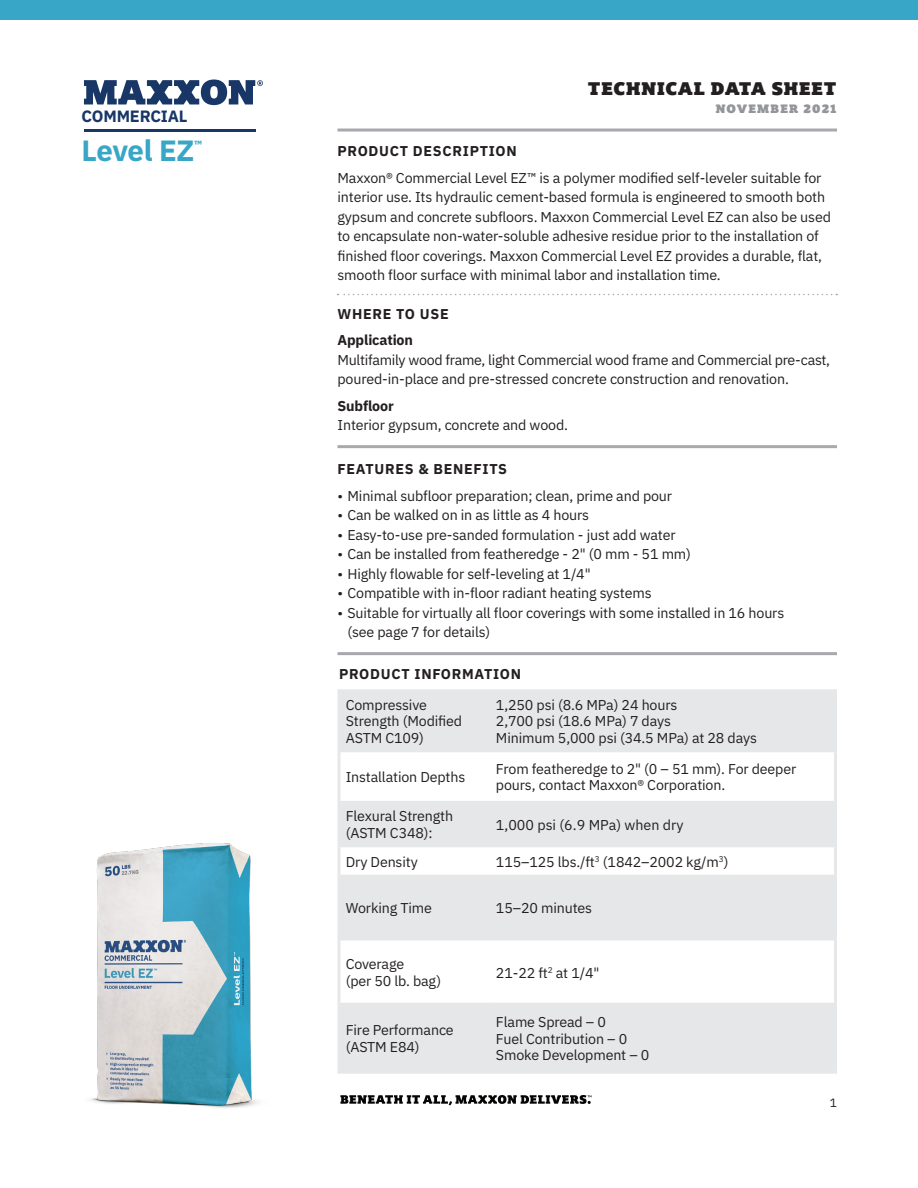
<style>
.page{position:relative;width:918px;height:1188px;background:#fff}
.page>*{position:absolute;margin:0;border:0;box-sizing:border-box;transform-origin:0 0}
.t1{font:700 29.25px "IBM Plex Sans";letter-spacing:-.02em;color:#38a6c6}
.t2{font:18px "Plume Ad";letter-spacing:.045em;color:#231f20}
.t3{font:700 16.35px "IBM Plex Sans";letter-spacing:-.01em;color:#183666}
.Body_Text__9_5_13__L{font:14.25px/19.5px "IBM Plex Sans";letter-spacing:-.01em;color:#231f20}
.Body_Text_Table__9_5{font:14.25px/16.5px "IBM Plex Sans";letter-spacing:-.01em;color:#231f20}
.Body_Bulleted_Text{font:14.25px/19.5px "IBM Plex Sans";letter-spacing:-.02em;color:#231f20}
.Body_All_Caps_Bold_T{font:700 14.25px "IBM Plex Sans";letter-spacing:.05em;color:#231f20}
.Body_Text_9_5_13pt{font:14.25px "IBM Plex Sans";letter-spacing:-.01em;color:#231f20}
.Body_Bulleted_Text-2{font:700 14.25px "IBM Plex Sans";letter-spacing:-.01em;color:#231f20}
.Body_Text__9_5_13__L-2{font:700 14.25px "IBM Plex Sans";letter-spacing:.05em;color:#231f20}
.t4{font:12px "Plume Ad";letter-spacing:.095em;color:#939598}
.t5{font:12px "IBM Plex Sans";color:#231f20}
</style>
<div class="page">
<img style="left:91px;top:843px;width:167px;height:265px">
<svg style="left:338px;top:294px;width:499px;height:1px"></svg>
<hr style="left:338px;top:129px;width:499px;height:3px;background:#a8a9ad">
<svg style="left:340px;top:1095px;width:251px;height:11px"></svg>
<hr style="left:338px;top:445px;width:499px;height:3px;background:#a8a9ad">
<hr style="left:338px;top:652px;width:499px;height:3px;background:#a8a9ad">
<svg style="left:340px;top:689px;width:494px;height:382px;fill:#e6e7e9"></svg>
<svg style="left:340px;top:941px;width:494px;height:62px"></svg>
<hr style="left:338px;top:689px;width:2px;height:63px;background:#e6e7e9">
<hr style="left:834px;top:689px;width:3px;height:63px;background:#e6e7e9">
<hr style="left:338px;top:752px;width:2px;height:49px;background:#e6e7e9">
<hr style="left:834px;top:752px;width:3px;height:49px;background:#e6e7e9">
<hr style="left:338px;top:801px;width:2px;height:46px;background:#e6e7e9">
<hr style="left:834px;top:801px;width:3px;height:46px;background:#e6e7e9">
<hr style="left:338px;top:847px;width:2px;height:28px;background:#e6e7e9">
<hr style="left:834px;top:847px;width:3px;height:28px;background:#e6e7e9">
<hr style="left:340px;top:875px;width:149px;height:1px;background:#e6e7e9">
<hr style="left:340px;top:939px;width:149px;height:2px;background:#e6e7e9">
<hr style="left:489px;top:875px;width:345px;height:1px;background:#e6e7e9">
<hr style="left:489px;top:939px;width:345px;height:2px;background:#e6e7e9">
<hr style="left:338px;top:875px;width:2px;height:65px;background:#e6e7e9">
<hr style="left:834px;top:875px;width:3px;height:65px;background:#e6e7e9">
<hr style="left:338px;top:940px;width:2px;height:63px;background:#e6e7e9">
<hr style="left:834px;top:940px;width:3px;height:63px;background:#e6e7e9">
<hr style="left:338px;top:1003px;width:151px;height:3px;background:#e6e7e9">
<hr style="left:338px;top:1006px;width:2px;height:65px;background:#e6e7e9">
<hr style="left:489px;top:1003px;width:348px;height:3px;background:#e6e7e9">
<hr style="left:834px;top:1006px;width:3px;height:65px;background:#e6e7e9">
<hr style="left:338px;top:1071px;width:151px;height:3px;background:#e6e7e9">
<hr style="left:489px;top:1071px;width:348px;height:3px;background:#e6e7e9">
<div style="left:0;top:0;width:918px;height:20px;background:#38a6c6"></div>
<hr style="left:84px;top:129px;width:171px;height:2px;background:#183666">
<svg style="left:84px;top:80px;width:179px;height:25px"></svg>
<p class="t3" style="left:82px;top:104px;width:108px">COMMERCIAL</p>
<h1 class="t1" style="left:82px;top:127px;width:122px">Level EZ<sup>™</sup></h1>
<p class="t2" style="left:588px;top:77px;width:250px">TECHNICAL DATA SHEET</p>
<p class="t4" style="left:716px;top:101px;width:122px">NOVEMBER 2021</p>
<p class="Body_All_Caps_Bold_T" style="left:338px;top:140px;width:181px">PRODUCT DESCRIPTION</p>
<p class="Body_Text__9_5_13__L" style="left:338px;top:167px;width:495px">Maxxon® Commercial Level EZ™ is a polymer modified self-leveler suitable for interior use. Its hydraulic cement-based formula is engineered to smooth both gypsum and concrete subfloors. Maxxon Commercial Level EZ can also be used to encapsulate non-water-soluble adhesive residue prior to the installation of finished floor coverings. Maxxon Commercial Level EZ provides a durable, flat, smooth floor surface with minimal labor and installation time.</p>
<p class="Body_Text__9_5_13__L-2" style="left:338px;top:303px;width:113px">WHERE TO USE</p>
<p class="Body_Bulleted_Text-2" style="left:338px;top:329px;width:77px">Application</p>
<p class="Body_Bulleted_Text" style="left:338px;top:349px;width:494px">Multifamily wood frame, light Commercial wood frame and Commercial pre-cast, poured-in-place and pre-stressed concrete construction and renovation.</p>
<p class="Body_Bulleted_Text-2" style="left:338px;top:394px;width:58px">Subfloor</p>
<p class="Body_Text_9_5_13pt" style="left:338px;top:414px;width:232px">Interior gypsum, concrete and wood.</p>
<p class="Body_All_Caps_Bold_T" style="left:338px;top:458px;width:171px">FEATURES &amp; BENEFITS</p>
<p class="Body_Text__9_5_13__L" style="left:338px;top:485px;width:336px">• Minimal subfloor preparation; clean, prime and pour</p>
<p class="Body_Text__9_5_13__L" style="left:338px;top:504px;width:253px">• Can be walked on in as little as 4 hours</p>
<p class="Body_Text__9_5_13__L" style="left:338px;top:524px;width:340px">• Easy-to-use pre-sanded formulation - just add water</p>
<p class="Body_Text__9_5_13__L" style="left:338px;top:543px;width:355px">• Can be installed from featheredge - 2" (0 mm - 51 mm)</p>
<p class="Body_Text__9_5_13__L" style="left:338px;top:563px;width:255px">• Highly flowable for self-leveling at 1/4"</p>
<p class="Body_Text__9_5_13__L" style="left:338px;top:582px;width:316px">• Compatible with in-floor radiant heating systems</p>
<p class="Body_Text__9_5_13__L" style="left:347px;top:602px;width:438px;text-indent:-10px">• Suitable for virtually all floor coverings with some installed in 16 hours (see page 7 for details)</p>
<p class="Body_All_Caps_Bold_T" style="left:339px;top:662px;width:184px">PRODUCT INFORMATION</p>
<p class="Body_Text_Table__9_5" style="left:346px;top:695px;width:118px">Compressive<br>Strength (Modified<br>ASTM C109)</p>
<p class="Body_Text__9_5_13__L" style="left:496px;top:695px;width:183px;line-height:16.5px">1,250 psi (8.6 MPa) 24 hours<br>2,700 psi (18.6 MPa) 7 days</p>
<p class="Body_Text__9_5_13__L" style="left:496px;top:727px;width:262px">Minimum 5,000 psi (34.5 MPa) at 28 days</p>
<p class="Body_Text_Table__9_5" style="left:346px;top:768px;width:121px">Installation Depths</p>
<p class="Body_Text__9_5_13__L" style="left:496px;top:759px;width:302px;line-height:16.5px">From featheredge to 2" (0 – 51 mm). For deeper pours, contact Maxxon® Corporation.</p>
<p class="Body_Text_Table__9_5" style="left:346px;top:807px;width:109px">Flexural Strength (ASTM C348):</p>
<p class="Body_Text__9_5_13__L" style="left:496px;top:814px;width:189px">1,000 psi (6.9 MPa) when dry</p>
<p class="Body_Text_Table__9_5" style="left:346px;top:852px;width:74px">Dry Density</p>
<p class="Body_Text__9_5_13__L" style="left:496px;top:851px;width:234px">115–125 lbs./ft<sup>3</sup> (1842–2002 kg/m<sup>3</sup>)</p>
<p class="Body_Text_Table__9_5" style="left:346px;top:899px;width:88px">Working Time</p>
<p class="Body_Text__9_5_13__L" style="left:496px;top:897px;width:98px">15–20 minutes</p>
<p class="Body_Text_Table__9_5" style="left:346px;top:955px;width:97px">Coverage<br>(per 50 lb. bag)</p>
<p class="Body_Text__9_5_13__L" style="left:496px;top:962px;width:105px">21-22 ft<sup>2</sup> at 1/4"</p>
<p class="Body_Text_Table__9_5" style="left:346px;top:1021px;width:110px">Fire Performance (ASTM E84)</p>
<p class="Body_Text__9_5_13__L" style="left:496px;top:1013px;width:155px;line-height:16.5px">Flame Spread – 0<br>Fuel Contribution – 0<br>Smoke Development – 0</p>
<p class="t5" style="left:830px;top:1093px;width:9px">1</p>
</div>
